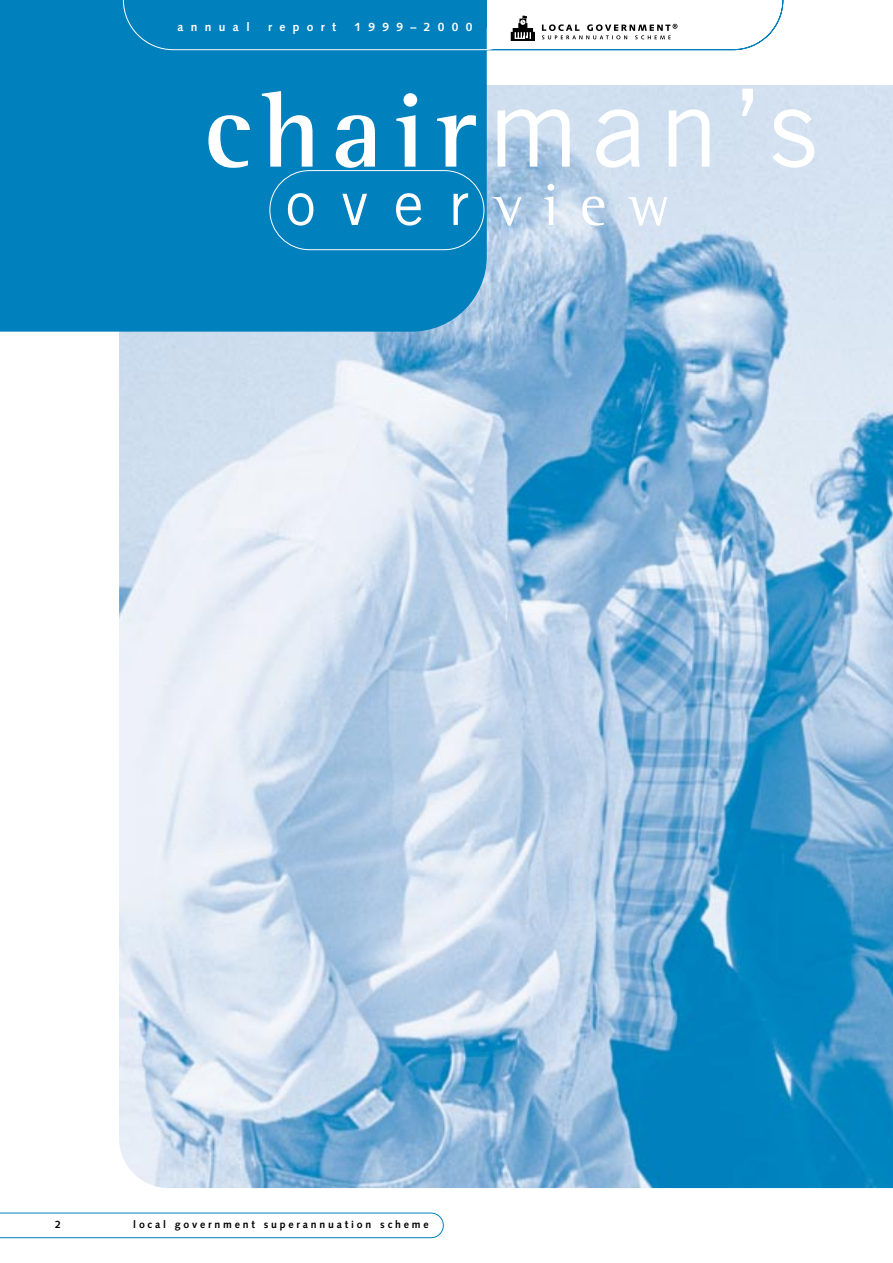
<style>
.page{position:relative;width:893px;height:1263px;background:#fff}
.page>*{position:absolute;margin:0;border:0;box-sizing:border-box;transform-origin:0 0}
.t1{font:700 108px "Rotis Semi Serif";letter-spacing:.11em;color:#fff}
.t2{font:60px "Trade Gothic";color:#fff}
.t3{font:700 12px "Syntax";letter-spacing:.61em;color:#fff}
.t4{font:700 10.5px "Syntax";letter-spacing:.265em;color:#000}
.s1{font-family:"Trade Gothic";font-weight:400}
.s2{font-family:"Rotis Semi Serif"}
</style>
<div class="page">
<svg style="left:0;top:1213px;width:443px;height:25px"></svg>
<img style="left:119px;top:85px;width:773px;height:1103px">
<div style="left:0;top:28px;width:487px;height:304px;background:#0080bd"></div>
<div style="left:0;top:0;width:487px;height:28px;background:#0080bd"></div>
<div style="left:269px;top:170px;width:215px;height:80px;border:1px solid #fff;border-radius:40px"></div>
<svg style="left:123px;top:0;width:660px;height:50px"></svg>
<p class="t3" style="left:177px;top:22px;width:74px">annual</p>
<p class="t3" style="left:268px;top:22px;width:70px">report</p>
<p class="t3" style="left:354px;top:22px;width:120px">1999–2000</p>
<h1 class="t1" style="left:204px;top:91px;width:614px">chair<span class="s1">man’s</span></h1>
<h2 class="t2" style="left:285px;top:182px;width:385px">over<span class="s2">view</span></h2>
<p class="t4" style="left:55px;top:1220px;width:7px">2</p>
<p class="t4" style="left:133px;top:1220px;width:297px">local government superannuation scheme</p>
</div>
